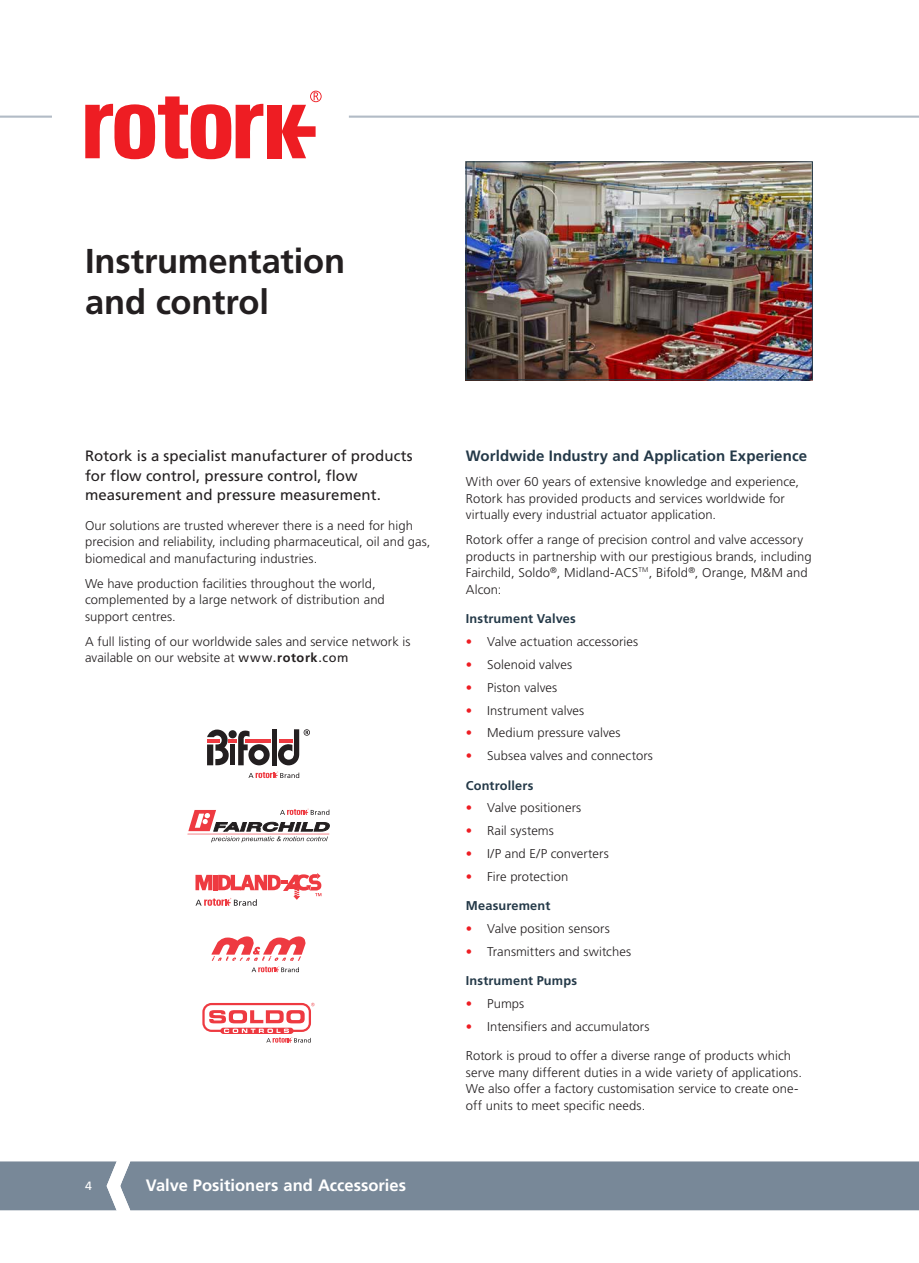
<style>
.page{position:relative;width:919px;height:1263px;background:#fff}
.page>*{position:absolute;margin:0;border:0;box-sizing:border-box;transform-origin:0 0}
.t1{font:700 34.5px/41.4px "Frutiger LT Std";letter-spacing:-.005em;color:#231f20}
.t2{font:700 16.5px "Frutiger LT Std";color:#fff}
.t3{font:15px/19.5px "Frutiger LT Std";color:#231f20}
.t4{font:700 15px "Frutiger LT Std";letter-spacing:.005em;color:#243948}
.t5{font:300 12.75px/16.5px "Frutiger LT Std";letter-spacing:.005em;color:#231f20}
.t6{font:700 12.75px "Frutiger LT Std";letter-spacing:.01em;color:#243948}
.t7{font:12px "Frutiger LT Std";color:#fff}
.s1{font-weight:400}
.s2{font-weight:700}
.s3{color:#ee1d23}
</style>
<div class="page">
<div style="left:0;top:1161px;width:918px;height:49px;background:#788898"></div>
<div style="left:267px;top:105px;width:14px;height:53px;background:#ee1d23"></div>
<svg style="left:85px;top:96px;width:178px;height:63px"></svg>
<svg style="left:282px;top:91px;width:39px;height:67px"></svg>
<hr style="left:349px;top:116px;width:569px;height:2px;background:#b2bbc6">
<hr style="left:0;top:116px;width:52px;height:2px;background:#b2bbc6">
<img style="left:468px;top:164px;width:342px;height:214px">
<div style="left:466px;top:162px;width:346px;height:218px;border:1px solid #243948"></div>
<svg style="left:202px;top:1003px;width:112px;height:40px"></svg>
<div style="left:272px;top:729px;width:5px;height:36px;background:#231f20"></div>
<svg style="left:278px;top:729px;width:32px;height:36px"></svg>
<svg style="left:207px;top:729px;width:62px;height:36px"></svg>
<hr style="left:245px;top:739px;width:25px;height:4px;background:#ee3a41">
<hr style="left:279px;top:739px;width:14px;height:4px;background:#ee3a41">
<svg style="left:248px;top:771px;width:51px;height:7px"></svg>
<svg style="left:211px;top:936px;width:94px;height:36px"></svg>
<svg style="left:195px;top:873px;width:126px;height:33px"></svg>
<hr style="left:187px;top:834px;width:142px;height:1px;background:#ee3a41">
<svg style="left:188px;top:809px;width:141px;height:33px"></svg>
<h1 class="t1" style="left:85px;top:240px;width:261px">Instrumentation and control</h1>
<p class="t3" style="left:85px;top:446px;width:329px">Rotork is a specialist manufacturer of products for flow control, pressure control, flow measurement and pressure measurement.</p>
<p class="t5" style="left:85px;top:517px;width:347px">Our solutions are trusted wherever there is a need for high precision and reliability, including pharmaceutical, oil and gas, biomedical and manufacturing industries.</p>
<p class="t5" style="left:85px;top:575px;width:301px">We have production facilities throughout the world, complemented by a large network of distribution and support centres.</p>
<p class="t5" style="left:85px;top:633px;width:327px">A full listing of our worldwide sales and service network is available on our website at <span class="s1">www.</span><span class="s2">rotork</span><span class="s1">.com</span></p>
<p class="t7" style="left:85px;top:1179px;width:8px">4</p>
<p class="t2" style="left:146px;top:1176px;width:262px">Valve Positioners and Accessories</p>
<p class="t4" style="left:466px;top:447px;width:342px">Worldwide Industry and Application Experience</p>
<p class="t5" style="left:466px;top:474px;width:334px">With over 60 years of extensive knowledge and experience,<br>Rotork has provided products and services worldwide for virtually every industrial actuator application.</p>
<p class="t5" style="left:466px;top:532px;width:347px">Rotork offer a range of precision control and valve accessory products in partnership with our prestigious brands, including Fairchild, Soldo<sup>®</sup>, Midland-ACS<sup>TM</sup>, Bifold<sup>®</sup>, Orange, M&amp;M and Alcon:</p>
<p class="t6" style="left:466px;top:611px;width:111px">Instrument Valves</p>
<p class="t5" style="left:466px;top:633px;width:174px"><span class="s3">•</span> Valve actuation accessories</p>
<p class="t5" style="left:466px;top:656px;width:108px"><span class="s3">•</span> Solenoid valves</p>
<p class="t5" style="left:466px;top:679px;width:93px"><span class="s3">•</span> Piston valves</p>
<p class="t5" style="left:466px;top:702px;width:120px"><span class="s3">•</span> Instrument valves</p>
<p class="t5" style="left:466px;top:725px;width:156px"><span class="s3">•</span> Medium pressure valves</p>
<p class="t5" style="left:466px;top:748px;width:188px"><span class="s3">•</span> Subsea valves and connectors</p>
<p class="t6" style="left:466px;top:778px;width:69px">Controllers</p>
<p class="t5" style="left:466px;top:800px;width:117px"><span class="s3">•</span> Valve positioners</p>
<p class="t5" style="left:466px;top:823px;width:89px"><span class="s3">•</span> Rail systems</p>
<p class="t5" style="left:466px;top:846px;width:144px"><span class="s3">•</span> I/P and E/P converters</p>
<p class="t5" style="left:466px;top:869px;width:104px"><span class="s3">•</span> Fire protection</p>
<p class="t6" style="left:466px;top:898px;width:86px">Measurement</p>
<p class="t5" style="left:466px;top:921px;width:145px"><span class="s3">•</span> Valve position sensors</p>
<p class="t5" style="left:466px;top:944px;width:167px"><span class="s3">•</span> Transmitters and switches</p>
<p class="t6" style="left:466px;top:973px;width:113px">Instrument Pumps</p>
<p class="t5" style="left:466px;top:996px;width:60px"><span class="s3">•</span> Pumps</p>
<p class="t5" style="left:466px;top:1019px;width:185px"><span class="s3">•</span> Intensifiers and accumulators</p>
<p class="t5" style="left:466px;top:1048px;width:337px">Rotork is proud to offer a diverse range of products which serve many different duties in a wide variety of applications.<br>We also offer a factory customisation service to create one&shy;off units to meet specific needs.</p>
</div>
